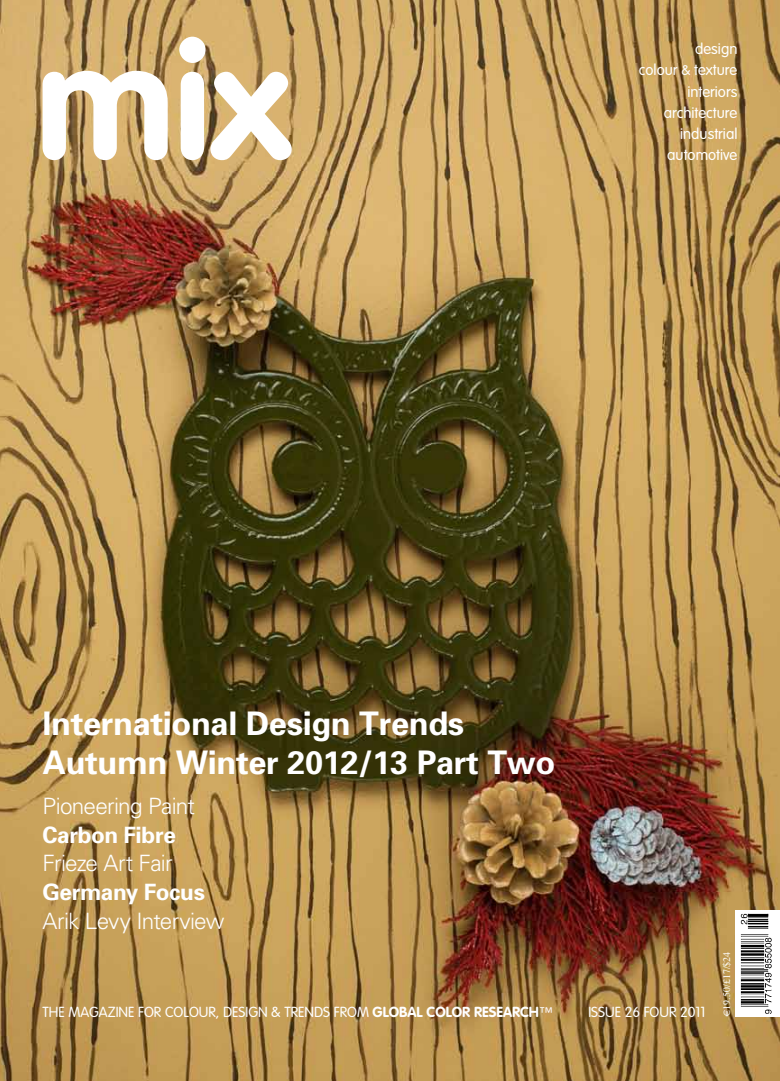
<style>
.page{position:relative;width:780px;height:1081px;background:#fff}
.page>*{position:absolute;margin:0;border:0;box-sizing:border-box;transform-origin:0 0}
.t1{font:700 32.5px/39px "Univers 65";letter-spacing:-.01em;color:#fff}
.t2{font:300 22.5px/28.8px "Univers 45";letter-spacing:-.035em;color:#fff}
.t3{font:300 15px/21.2px "VAG Rounded Std";color:#fff;text-align:right}
.t4{font:300 14.38px "VAG Rounded Std";color:#fff}
.t5{font:10px "Times";color:#fff}
.s1{font-size:13.75px}
.s2{font-family:"Univers 65";font-weight:700}
.s3{font-weight:700}
.s4{font-weight:100;font-size:13.75px}
</style>
<div class="page">
<img style="left:0;top:0;width:780px;height:1081px">
<svg style="left:43px;top:37px;width:249px;height:123px"></svg>
<div style="left:735px;top:910px;width:45px;height:107px;background:#fff"></div>
<img style="left:740px;top:913px;width:31px;height:101px">
<p class="t3" style="left:639px;top:39px;width:100px">design<br>colour <span class="s1">&amp;</span> texture interiors architecture industrial automotive</p>
<p class="t1" style="left:43px;top:703px;width:514px">International Design Trends<br>Autumn Winter 2012/13 Part Two</p>
<p class="t2" style="left:43px;top:791px;width:183px">Pioneering Paint<br><span class="s2">Carbon Fibre<br></span>Frieze Art Fair<br><span class="s2">Germany Focus<br></span>Arik Levy Interview</p>
<p class="t4" style="left:43px;top:1004px;width:511px">the magazine for colour, design &amp; trends from <span class="s3">GLOBAL COLOR RESEARCH</span><span class="s4">™</span></p>
<p class="t4" style="left:588px;top:1004px;width:8px">ISSUE</p>
<p class="t4" style="left:624px;top:1004px;width:28px">26 FOUR</p>
<p class="t4" style="left:680px;top:1004px;width:27px">2011</p>
<p class="t5" style="left:720px;top:1017px;width:67px;rotate:-90deg">€19.50/£17/$24</p>
</div>
